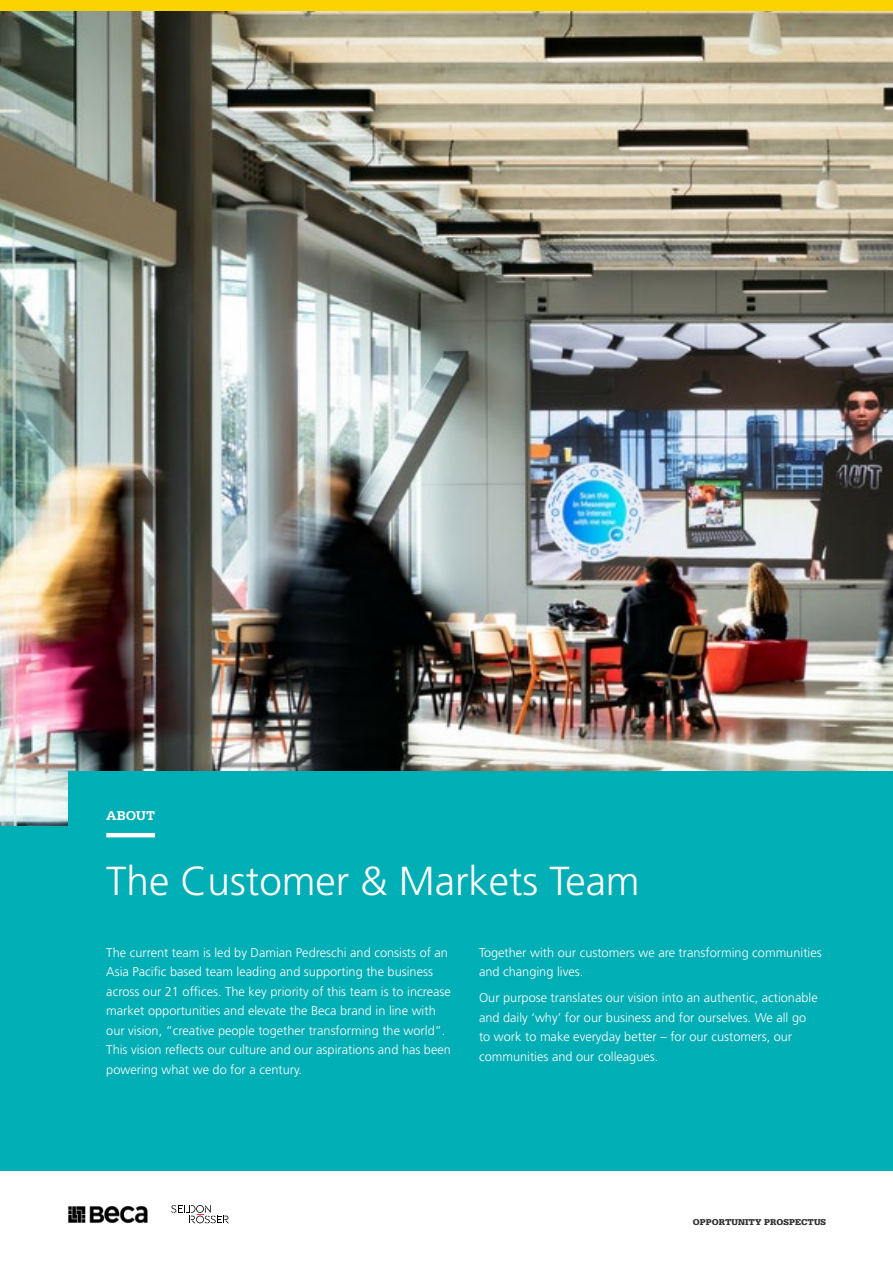
<style>
.page{position:relative;width:893px;height:1263px;background:#fff}
.page>*{position:absolute;margin:0;border:0;box-sizing:border-box;transform-origin:0 0}
.t1{font:300 40.5px "Frutiger";color:#fff}
.t2{font:700 13.5px "Serifa";color:#fff}
.t3{font:300 12.75px/19.5px "Frutiger";color:#fff}
.t4{font:900 9px "Serifa";color:#333}
</style>
<div class="page">
<div style="left:0;top:820px;width:893px;height:351px;background:#00aeb6"></div>
<img style="left:0;top:11px;width:893px;height:814px">
<div style="left:0;top:0;width:893px;height:11px;background:#fbd300"></div>
<div style="left:68px;top:771px;width:825px;height:329px;background:#00aeb6"></div>
<hr style="left:106px;top:833px;width:49px;height:4px;background:#fff">
<svg style="left:171px;top:1205px;width:58px;height:18px"></svg>
<img style="left:67px;top:1206px;width:81px;height:17px">
<p class="t2" style="left:106px;top:808px;width:50px">ABOUT</p>
<h1 class="t1" style="left:106px;top:858px;width:535px">The Customer &amp; Markets Team</h1>
<p class="t3" style="left:106px;top:943px;width:346px">The current team is led by Damian Pedreschi and consists of an Asia Pacific based team leading and supporting the business across our 21 offices. The key priority of this team is to increase market opportunities and elevate the Beca brand in line with our vision, “creative people together transforming the world”.<br>This vision reflects our culture and our aspirations and has been powering what we do for a century.</p>
<p class="t3" style="left:479px;top:943px;width:344px">Together with our customers we are transforming communities and changing lives.</p>
<p class="t3" style="left:479px;top:988px;width:340px">Our purpose translates our vision into an authentic, actionable and daily ‘why’ for our business and for ourselves. We all go to work to make everyday better – for our customers, our communities and our colleagues.</p>
<p class="t4" style="left:693px;top:1217px;width:135px">OPPORTUNITY PROSPECTUS</p>
</div>
